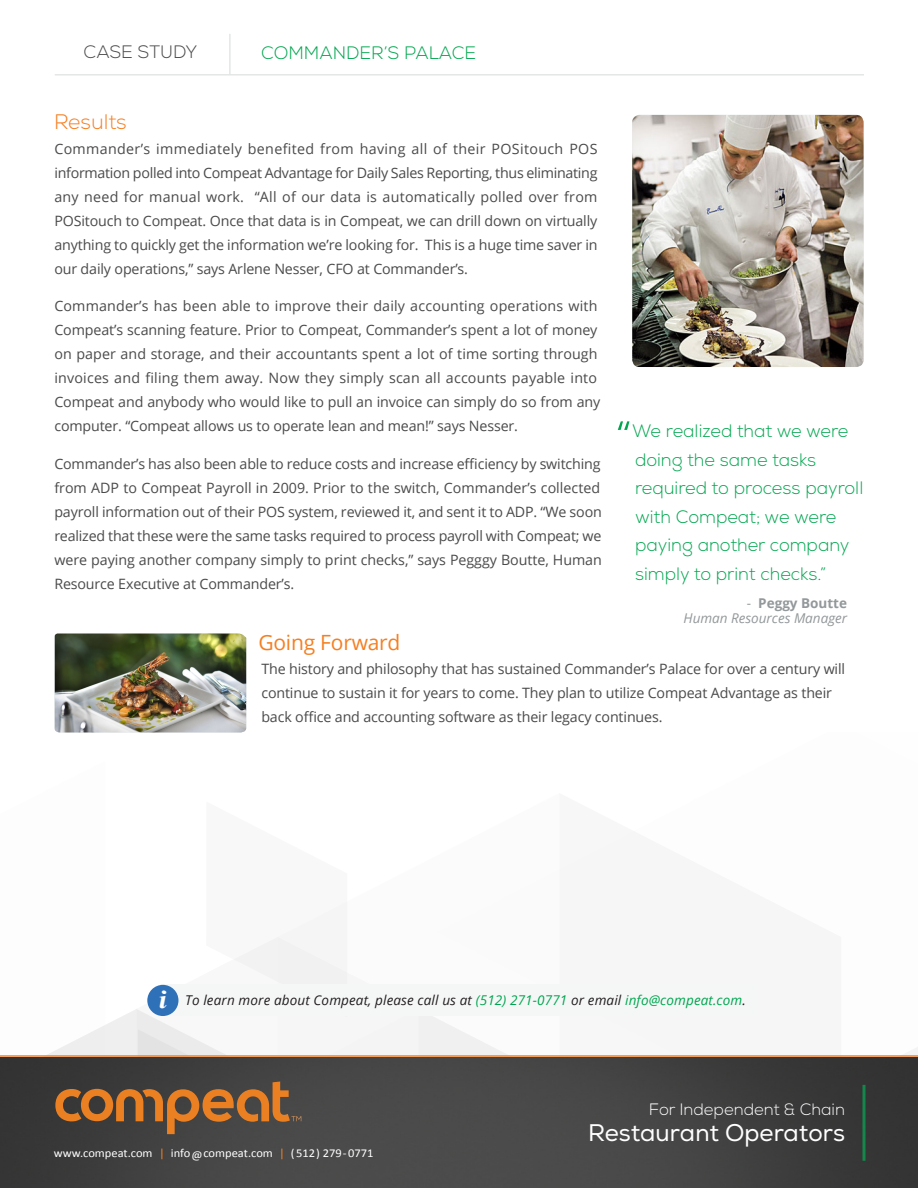
<style>
.page{position:relative;width:918px;height:1188px;background:#fff}
.page>*{position:absolute;margin:0;border:0;box-sizing:border-box;transform-origin:0 0}
.t1{font:300 51px "Nexa";color:#00a64f}
.Body{font:italic 700 25.5px "Times New Roman";color:#fff;scale:1.21 1}
.Body-2{font:24px "Nexa";color:#fff}
.Body-3{font:21px "Open Sans";letter-spacing:-.01em;color:#f57f21}
.Body-4{font:300 21px "Nexa";color:#f57f21}
.t2{font:300 18px/28.5px "Nexa";color:#00a64f}
.Body-5{font:300 18px "Nexa";color:#00a64f}
.Body-6{font:300 18px "Nexa";color:#494a49}
.Body-7{font:300 16.5px "Nexa";color:#fff}
.Body-8{font:14.25px/24px "Open Sans";letter-spacing:-.01em;color:#494a49}
.Body-9{font:italic 13.5px "Open Sans";letter-spacing:.01em;color:#231f20}
.Quote_Attribute{font:italic 13.5px/15px "Open Sans";color:#93989a;text-align:right}
.t3{font:12px "Calibri";color:#fff;scale:1.04 1}
.s1{font-style:normal}
.s2{font-weight:700;font-style:normal}
.s3{color:#00a64f}
.s4{color:#f57f21}
</style>
<div class="page">
<img style="left:0;top:1057px;width:918px;height:131px">
<svg style="left:55px;top:1082px;width:246px;height:52px;background:#765436"></svg>
<svg style="left:862px;top:1085px;width:4px;height:76px"></svg>
<hr style="left:0;top:1055px;width:918px;height:2px;background:#f48026">
<hr style="left:55px;top:74px;width:809px;height:2px;background:#93989a">
<hr style="left:229px;top:34px;width:2px;height:40px;background:#93989a">
<img style="left:632px;top:115px;width:232px;height:252px">
<svg style="left:0;top:635px;width:918px;height:421px"></svg>
<img style="left:55px;top:634px;width:191px;height:98px">
<p class="Body-6" style="left:84px;top:41px;width:115px">CASE STUDY</p>
<p class="Body-5" style="left:261px;top:42px;width:216px">COMMANDER’S PALACE</p>
<p class="Body-4" style="left:54px;top:110px;width:74px">Results</p>
<p class="Body-8" style="left:54px;top:136px;width:545px;text-align:justify">Commander’s immediately benefited from having all of their POSitouch POS information polled into Compeat Advantage for Daily Sales Reporting, thus eliminating any need for manual work. “All of our data is automatically polled over from POSitouch to Compeat. Once that data is in Compeat, we can drill down on virtually anything to quickly get the information we’re looking for. This is a huge time saver in our daily operations,” says Arlene Nesser, CFO at Commander’s.</p>
<p class="Body-8" style="left:54px;top:294px;width:548px">Commander’s has been able to improve their daily accounting operations with Compeat’s scanning feature. Prior to Compeat, Commander’s spent a lot of money on paper and storage, and their accountants spent a lot of time sorting through invoices and filing them away. Now they simply scan all accounts payable into Compeat and anybody who would like to pull an invoice can simply do so from any computer. “Compeat allows us to operate lean and mean!” says Nesser.</p>
<p class="Body-8" style="left:54px;top:451px;width:549px">Commander’s has also been able to reduce costs and increase efficiency by switching from ADP to Compeat Payroll in 2009. Prior to the switch, Commander’s collected payroll information out of their POS system, reviewed it, and sent it to ADP. “We soon realized that these were the same tasks required to process payroll with Compeat; we were paying another company simply to print checks,” says Pegggy Boutte, Human Resource Executive at Commander’s.</p>
<p class="t1" style="left:615px;top:409px;width:19px">“</p>
<p class="t2" style="left:632px;top:418px;width:233px">We realized that we were doing the same tasks required to process payroll with Compeat; we were paying another company simply to print checks.”</p>
<p class="Quote_Attribute" style="left:684px;top:596px;width:165px"><span class="s1">-</span> <span class="s2">Peggy Boutte<br></span>Human Resources Manager</p>
<p class="Body-3" style="left:258px;top:628px;width:144px">Going Forward</p>
<p class="Body-8" style="left:261px;top:657px;width:585px">The history and philosophy that has sustained Commander’s Palace for over a century will continue to sustain it for years to come. They plan to utilize Compeat Advantage as their back office and accounting software as their legacy continues.</p>
<p class="Body" style="left:159px;top:982px;width:13px">i</p>
<p class="Body-9" style="left:185px;top:991px;width:562px">To learn more about Compeat, please call us at <span class="s3">(512) 271-0771</span> or email <span class="s3">info@compeat.com</span>.</p>
<p class="t3" style="left:54px;top:1146px;width:309px">www.compeat.com <span class="s4">|</span> info@compeat.com <span class="s4">|</span> ( 512) 279- 0771</p>
<p class="Body-7" style="left:649px;top:1100px;width:198px">For Independent &amp; Chain</p>
<p class="Body-2" style="left:588px;top:1118px;width:258px">Restaurant Operators</p>
</div>
